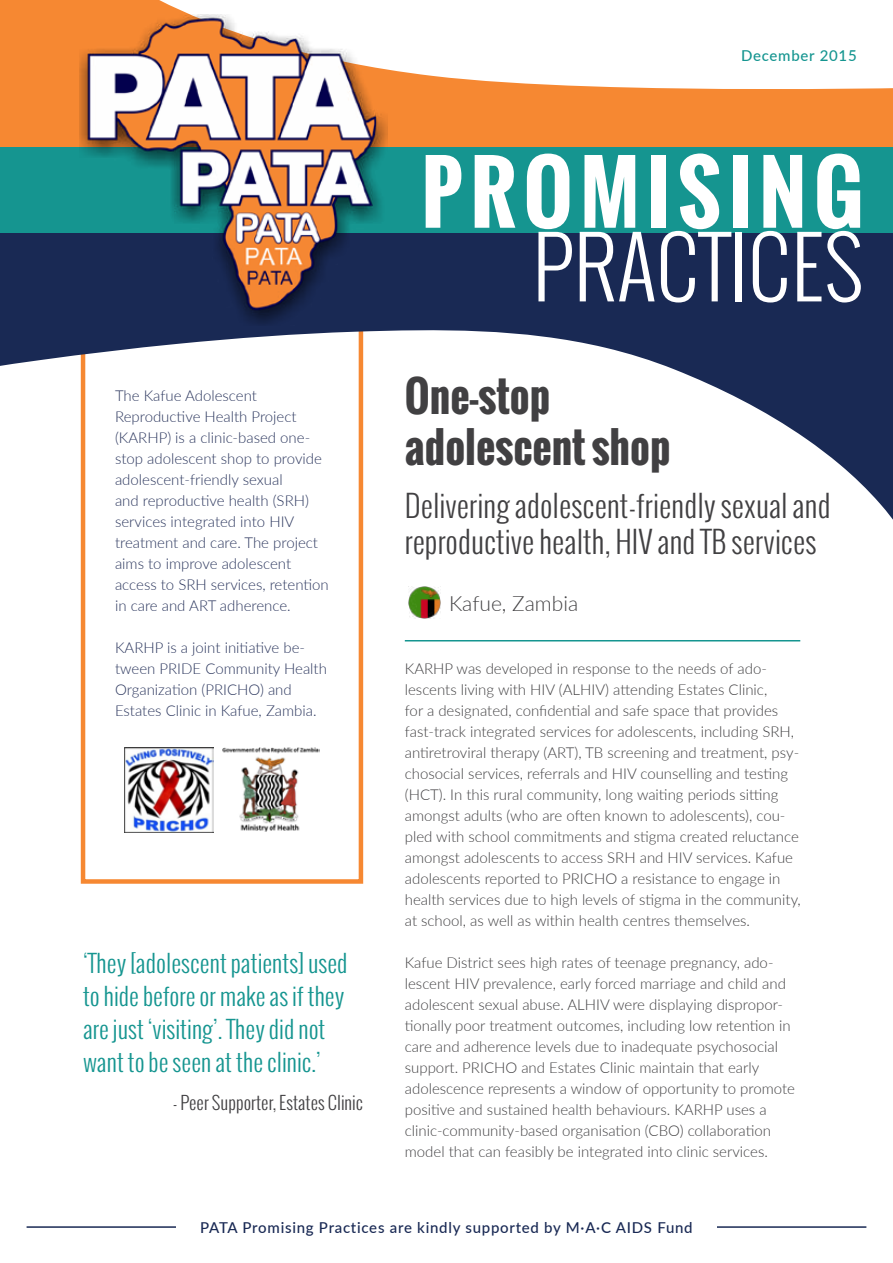
<style>
.page{position:relative;width:893px;height:1263px;background:#fff}
.page>*{position:absolute;margin:0;border:0;box-sizing:border-box;transform-origin:0 0}
.t1{font:700 82.8px "Oswald";letter-spacing:.09em;color:#fff}
.t2{font:300 82.8px "Oswald";color:#fff}
.t3{font:700 42px/50.4px "Oswald";color:#414042}
.t4{font:300 30px/36px "Oswald";color:#414042}
.t5{font:300 24px/33px "Oswald";color:#159590}
.t6{font:300 21px "Lato";color:#414042}
.t7{font:300 18px "Oswald";color:#414042}
.t8{font:300 15px/21px "Lato";color:#414042}
.t9{font:300 15px/21px "Lato";color:#2c375e}
.t10{font:500 15px "Lato";letter-spacing:.05em;color:#192954}
.t11{font:500 15px "Lato";letter-spacing:.05em;color:#159590}
</style>
<div class="page">
<div style="left:81px;top:231px;width:282px;height:653px;border:4px solid #f68832"></div>
<svg style="left:0;top:0;width:893px;height:148px"></svg>
<svg style="left:0;top:233px;width:893px;height:382px"></svg>
<div style="left:0;top:148px;width:893px;height:85px;background:#159590"></div>
<img style="left:80px;top:14px;width:308px;height:311px">
<img style="left:408px;top:586px;width:33px;height:32px">
<hr style="left:405px;top:640px;width:395px;height:1px;background:#159590">
<hr style="left:27px;top:1226px;width:839px;height:2px;background:#192954">
<div style="left:176px;top:1216px;width:541px;height:21px;background:#fff"></div>
<img style="left:125px;top:748px;width:88px;height:84px">
<img style="left:222px;top:747px;width:97px;height:85px">
<p class="t11" style="left:741px;top:45px;width:117px">December 2015</p>
<p class="t9" style="left:115px;top:384px;width:215px">The Kafue Adolescent<br>Reproductive Health Project (KARHP) is a clinic-based one&shy;stop adolescent shop to provide adolescent-friendly sexual<br>and reproductive health (SRH) services integrated into HIV treatment and care. The project aims to improve adolescent access to SRH services, retention in care and ART adherence.</p>
<p class="t9" style="left:115px;top:636px;width:213px">KARHP is a joint initiative be&shy;tween PRIDE Community Health<br>Organization (PRICHO) and<br>Estates Clinic in Kafue, Zambia.</p>
<h3 class="t5" style="left:83px;top:947px;width:266px">‘They [adolescent patients] used to hide before or make as if they are just ‘visiting’. They did not want to be seen at the clinic.’</h3>
<p class="t7" style="left:173px;top:1090px;width:192px">- Peer Supporter, Estates Clinic</p>
<h1 class="t1" style="left:421px;top:131px;width:444px">PROMISING</h1>
<h1 class="t2" style="left:533px;top:211px;width:333px">PRACTICES</h1>
<h2 class="t3" style="left:405px;top:371px;width:267px">One-stop adolescent shop</h2>
<h3 class="t4" style="left:405px;top:487px;width:428px">Delivering adolescent-friendly sexual and reproductive health, HIV and TB services</h3>
<h3 class="t6" style="left:449px;top:589px;width:131px">Kafue, Zambia</h3>
<p class="t8" style="left:405px;top:657px;width:398px">KARHP was developed in response to the needs of ado&shy;lescents living with HIV (ALHIV) attending Estates Clinic,<br>for a designated, confidential and safe space that provides fast-track integrated services for adolescents, including SRH, antiretroviral therapy (ART), TB screening and treatment, psy&shy;chosocial services, referrals and HIV counselling and testing (HCT). In this rural community, long waiting periods sitting amongst adults (who are often known to adolescents), cou&shy;pled with school commitments and stigma created reluctance amongst adolescents to access SRH and HIV services. Kafue adolescents reported to PRICHO a resistance to engage in health services due to high levels of stigma in the community, at school, as well as within health centres themselves.</p>
<p class="t8" style="left:405px;top:951px;width:392px">Kafue District sees high rates of teenage pregnancy, ado&shy;lescent HIV prevalence, early forced marriage and child and adolescent sexual abuse. ALHIV were displaying dispropor&shy;tionally poor treatment outcomes, including low retention in care and adherence levels due to inadequate psychosocial support. PRICHO and Estates Clinic maintain that early adolescence represents a window of opportunity to promote positive and sustained health behaviours. KARHP uses a clinic-community-based organisation (CBO) collaboration model that can feasibly be integrated into clinic services.</p>
<p class="t10" style="left:200px;top:1216px;width:494px">PATA Promising Practices are kindly supported by M∙A∙C AIDS Fund</p>
</div>
